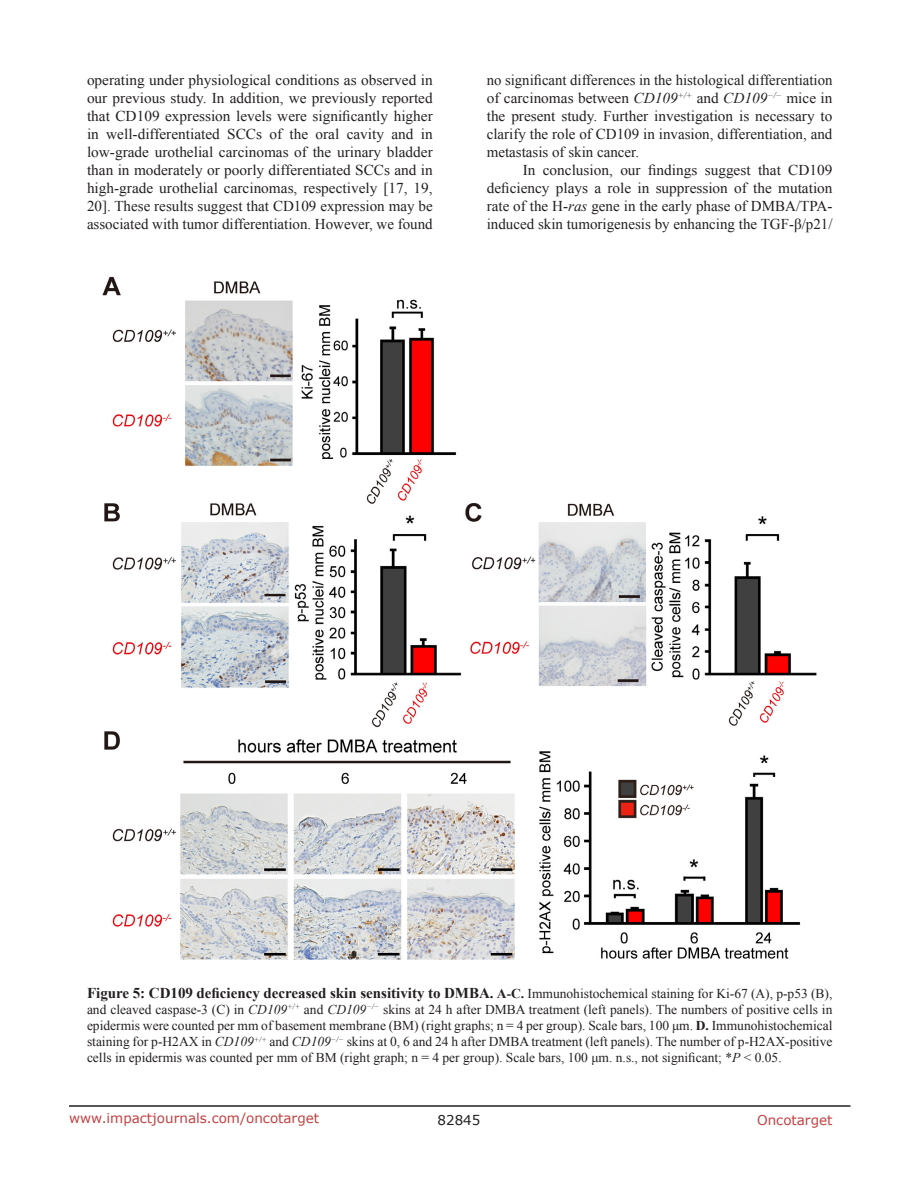
<style>
.page{position:relative;width:918px;height:1188px;background:#fff}
.page>*{position:absolute;margin:0;border:0;box-sizing:border-box;transform-origin:0 0}
.BodyText{font:15px/18px "Times New Roman";color:#231f20;text-align:justify}
.figuretext{font:700 15px "Times New Roman";color:#231f20}
.figuretext-2{font:13.5px/16.2px "Times New Roman";color:#231f20;text-align:justify}
.t1{font:13.5px "Verdana";color:#c24141}
.t2{font:13.5px "Verdana";color:#231f20}
.s1{font-style:italic}
.s2{font-size:13.5px}
.s3{font-weight:400;font-size:13.5px}
.s4{font-weight:700}
</style>
<div class="page">
<hr style="left:69px;top:1105px;width:781px;height:2px;background:#231f20">
<img style="left:102px;top:276px;width:715px;height:684px">
<p class="BodyText" style="left:87px;top:71px;width:347px">operating under physiological conditions as observed in our previous study. In addition, we previously reported that CD109 expression levels were significantly higher in well-differentiated SCCs of the oral cavity and in low-grade urothelial carcinomas of the urinary bladder than in moderately or poorly differentiated SCCs and in high-grade urothelial carcinomas, respectively [17, 19, 20]. These results suggest that CD109 expression may be associated with tumor differentiation. However, we found</p>
<p class="BodyText" style="left:487px;top:71px;width:347px">no significant differences in the histological differentiation of carcinomas between <span class="s1">CD109</span><sup>+/+</sup> and <span class="s1">CD109</span><sup>−/−</sup> mice in the present study. Further investigation is necessary to clarify the role of CD109 in invasion, differentiation, and metastasis of skin cancer.</p>
<p class="BodyText" style="left:487px;top:161px;width:347px;text-indent:36px">In conclusion, our findings suggest that CD109 deficiency plays a role in suppression of the mutation rate of the H-<span class="s1">ras</span> gene in the early phase of DMBA/TPA&shy;induced skin tumorigenesis by enhancing the TGF-β/p21/</p>
<p class="figuretext" style="left:87px;top:982px;width:747px">Figure 5: CD109 deficiency decreased skin sensitivity to DMBA. <span class="s2">A-C.</span> <span class="s3">Immunohistochemical staining for Ki-67 (A), p-p53 (B),</span></p>
<p class="figuretext-2" style="left:87px;top:1001px;width:747px">and cleaved caspase-3 (C) in <span class="s1">CD109</span><sup>+/+</sup> and <span class="s1">CD109</span><sup>−/−</sup> skins at 24 h after DMBA treatment (left panels). The numbers of positive cells in epidermis were counted per mm of basement membrane (BM) (right graphs; n = 4 per group). Scale bars, 100 μm. <span class="s4">D.</span> Immunohistochemical staining for p-H2AX in <span class="s1">CD109</span><sup>+/+</sup> and <span class="s1">CD109</span><sup>−/−</sup> skins at 0, 6 and 24 h after DMBA treatment (left panels). The number of p-H2AX-positive cells in epidermis was counted per mm of BM (right graph; n = 4 per group). Scale bars, 100 μm. n.s., not significant; *<span class="s1">P</span> &lt; 0.05.</p>
<p class="t1" style="left:69px;top:1109px;width:252px">www.impactjournals.com/oncotarget</p>
<p class="t2" style="left:438px;top:1111px;width:44px">82845</p>
<p class="t1" style="left:757px;top:1111px;width:77px">Oncotarget</p>
</div>
